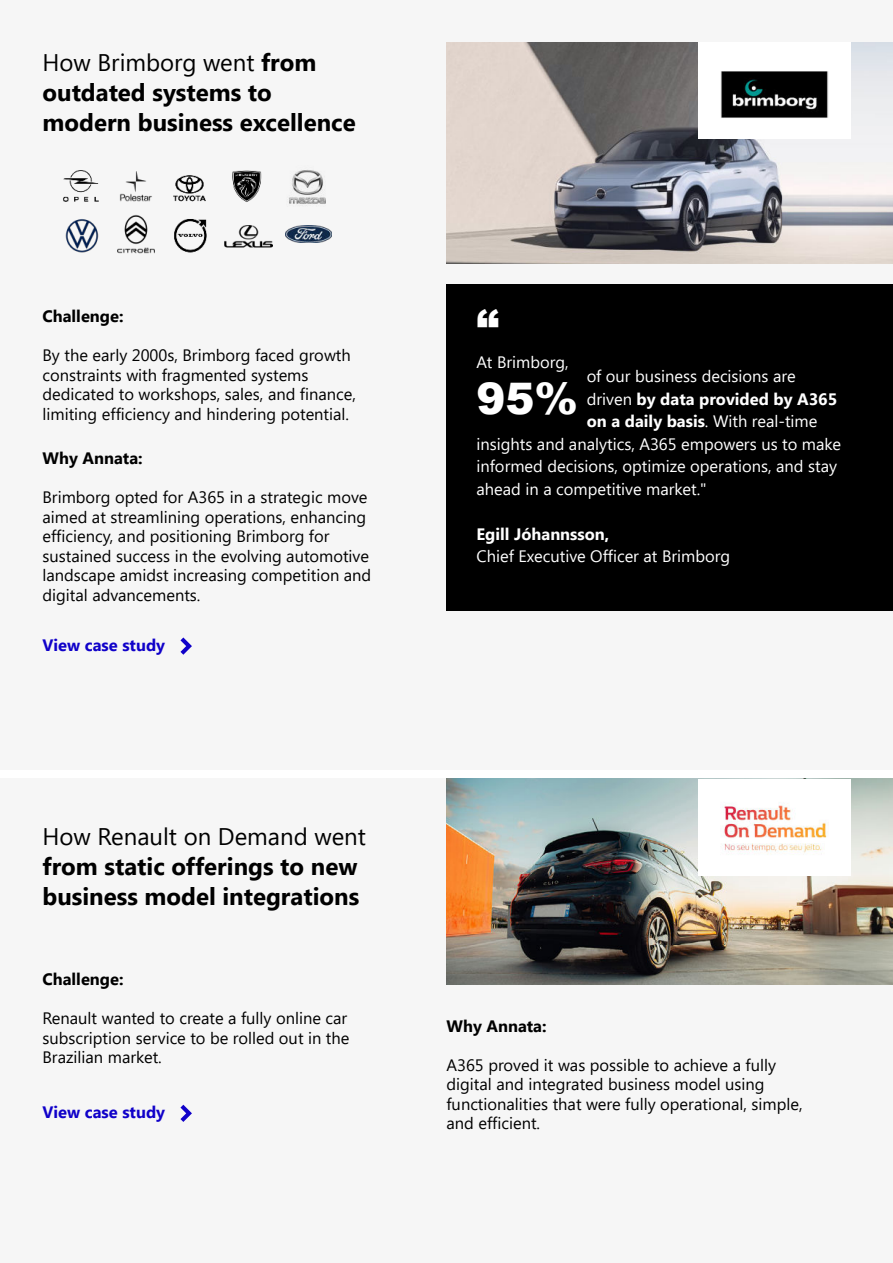
<style>
.page{position:relative;width:893px;height:1263px;background:#fff}
.page>*{position:absolute;margin:0;border:0;box-sizing:border-box;transform-origin:0 0}
.t1{font:900 45px "Arial";color:#fff}
.t2{font:900 43.5px "Arial";color:#fff}
.t3{font:700 24px/30px "Segoe UI";color:#000}
.t4{font:24px "Segoe UI";color:#000}
.t5{font:16.5px/19.5px "Segoe UI";color:#000}
.t6{font:16.5px "Segoe UI";color:#fff}
.t7{font:700 16.5px "Segoe UI";color:#fff}
.t8{font:700 16.5px "Segoe UI";color:#000}
.t9{font:700 16.5px "Segoe UI";color:#1001c9}
.s1{font-weight:400}
.s2{font-weight:700}
</style>
<div class="page">
<div style="left:0;top:0;width:892px;height:770px;background:#f6f6f6"></div>
<div style="left:446px;top:285px;width:447px;height:326px;background:#000"></div>
<div style="left:0;top:778px;width:892px;height:485px;background:#f6f6f6"></div>
<img style="left:446px;top:43px;width:447px;height:221px">
<div style="left:698px;top:43px;width:152px;height:96px;background:#fff"></div>
<img style="left:720px;top:71px;width:108px;height:47px">
<svg style="left:180px;top:637px;width:12px;height:18px"></svg>
<svg style="left:180px;top:1105px;width:12px;height:17px"></svg>
<img style="left:446px;top:778px;width:447px;height:206px">
<div style="left:698px;top:778px;width:152px;height:97px;background:#fff"></div>
<img style="left:720px;top:802px;width:108px;height:53px">
<img style="left:286px;top:225px;width:46px;height:17px">
<img style="left:117px;top:215px;width:38px;height:38px">
<img style="left:289px;top:170px;width:37px;height:34px">
<img style="left:173px;top:175px;width:33px;height:27px">
<img style="left:119px;top:171px;width:33px;height:31px">
<img style="left:63px;top:170px;width:36px;height:32px">
<img style="left:174px;top:219px;width:33px;height:34px">
<img style="left:232px;top:170px;width:30px;height:32px">
<img style="left:65px;top:219px;width:34px;height:34px">
<img style="left:224px;top:225px;width:48px;height:23px">
<h3 class="t3" style="left:43px;top:49px;width:315px"><span class="s1">How Brimborg went</span> from outdated systems to modern business excellence</h3>
<p class="t8" style="left:43px;top:309px;width:82px">Challenge:</p>
<p class="t5" style="left:43px;top:347px;width:315px">By the early 2000s, Brimborg faced growth constraints with fragmented systems dedicated to workshops, sales, and finance, limiting efficiency and hindering potential.</p>
<p class="t8" style="left:43px;top:451px;width:102px">Why Annata:</p>
<p class="t5" style="left:43px;top:489px;width:330px">Brimborg opted for A365 in a strategic move aimed at streamlining operations, enhancing efficiency, and positioning Brimborg for sustained success in the evolving automotive landscape amidst increasing competition and digital advancements.</p>
<p class="t9" style="left:43px;top:638px;width:124px">View case study</p>
<h3 class="t4" style="left:43px;top:826px;width:325px">How Renault on Demand went</h3>
<h3 class="t3" style="left:43px;top:853px;width:318px">from static offerings to new business model integrations</h3>
<h1 class="t1" style="left:476px;top:300px;width:24px">“</h1>
<p class="t6" style="left:476px;top:355px;width:94px">At Brimborg,</p>
<h2 class="t2" style="left:476px;top:374px;width:103px">95%</h2>
<p class="t6" style="left:587px;top:369px;width:210px">of our business decisions are</p>
<p class="t7" style="left:587px;top:392px;width:252px"><span class="s1">driven</span> by data provided by A365</p>
<p class="t6" style="left:587px;top:414px;width:232px"><span class="s2">on a daily basis</span>. With real-time</p>
<p class="t6" style="left:476px;top:437px;width:366px">insights and analytics, A365 empowers us to make</p>
<p class="t6" style="left:476px;top:459px;width:362px">informed decisions, optimize operations, and stay</p>
<p class="t6" style="left:476px;top:482px;width:232px">ahead in a competitive market."</p>
<p class="t7" style="left:476px;top:527px;width:134px">Egill Jóhannsson,</p>
<p class="t6" style="left:476px;top:549px;width:255px">Chief Executive Officer at Brimborg</p>
<p class="t8" style="left:43px;top:972px;width:82px">Challenge:</p>
<p class="t5" style="left:43px;top:1010px;width:308px">Renault wanted to create a fully online car subscription service to be rolled out in the<br>Brazilian market.</p>
<p class="t8" style="left:446px;top:1019px;width:102px">Why Annata:</p>
<p class="t5" style="left:446px;top:1056px;width:358px">A365 proved it was possible to achieve a fully digital and integrated business model using functionalities that were fully operational, simple, and efficient.</p>
<p class="t9" style="left:43px;top:1105px;width:124px">View case study</p>
</div>
